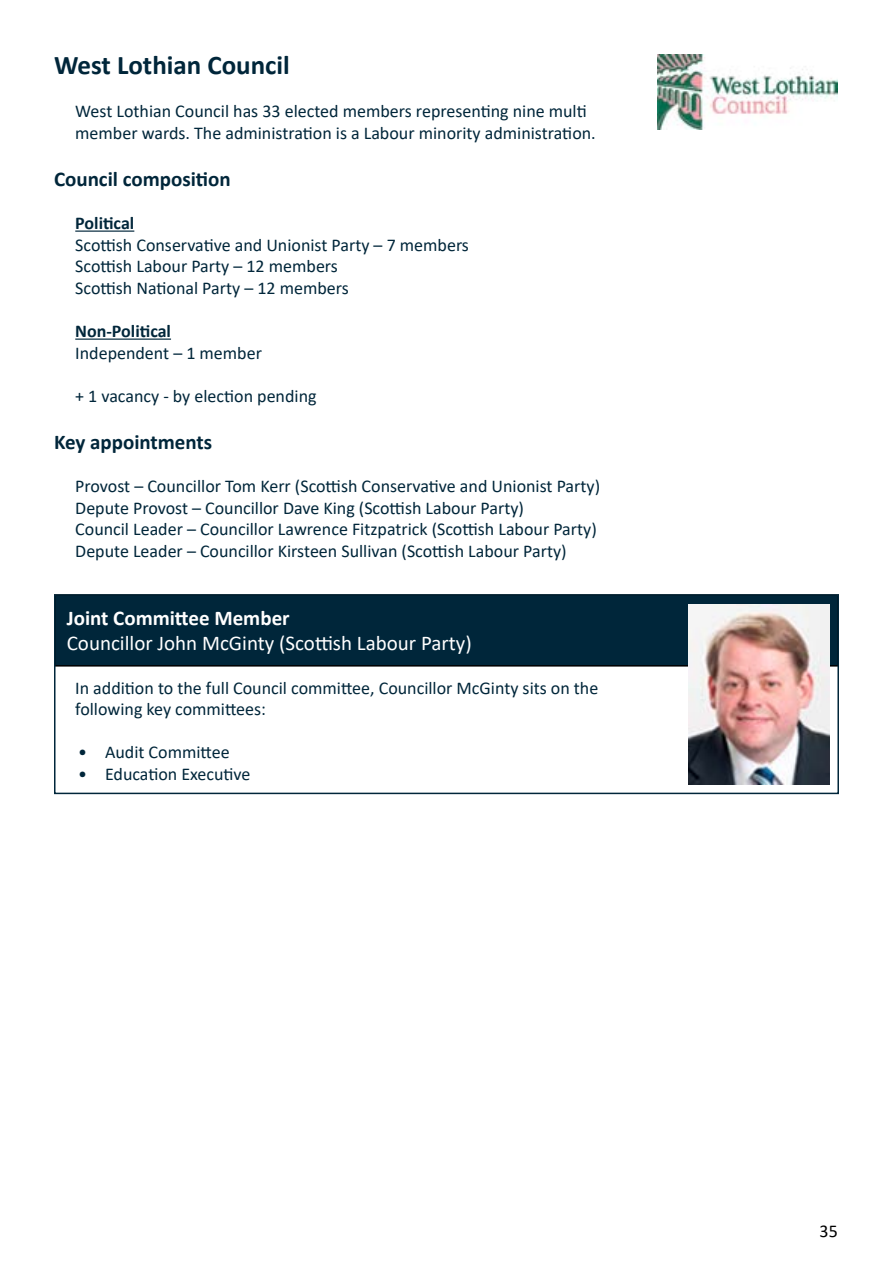
<style>
.page{position:relative;width:893px;height:1263px;background:#fff}
.page>*{position:absolute;margin:0;border:0;box-sizing:border-box;transform-origin:0 0}
.t1{font:700 27px "Calibri";color:#00263a}
.t2{font:21px "Calibri";color:#fff}
.t3{font:700 21px "Calibri";color:#00263a}
.t4{font:700 21px "Calibri";color:#fff}
.t5{font:18px/21.6px "Calibri";color:#00263a}
.t6{font:700 18px "Calibri";color:#00263a}
.t7{font:18px "Calibri";color:#000}
</style>
<div class="page">
<div style="left:55px;top:595px;width:783px;height:71px;background:#00263a"></div>
<div style="left:54px;top:594px;width:785px;height:72px;border:2px solid #000"></div>
<div style="left:54px;top:594px;width:785px;height:200px;border:2px solid #00263a"></div>
<img style="left:688px;top:605px;width:141px;height:180px">
<hr style="left:75px;top:231px;width:59px;height:1px;background:#00263a">
<hr style="left:75px;top:339px;width:96px;height:1px;background:#00263a">
<img style="left:657px;top:54px;width:180px;height:76px">
<h1 class="t1" style="left:54px;top:46px;width:237px">West Lothian Council</h1>
<p class="t5" style="left:75px;top:100px;width:522px">West Lothian Council has 33 elected members representing nine multi member wards. The administration is a Labour minority administration.</p>
<p class="t3" style="left:54px;top:164px;width:178px">Council composition</p>
<p class="t6" style="left:75px;top:210px;width:61px">Political</p>
<p class="t5" style="left:75px;top:233px;width:395px">Scottish Conservative and Unionist Party – 7 members<br>Scottish Labour Party – 12 members<br>Scottish National Party – 12 members</p>
<p class="t6" style="left:75px;top:318px;width:97px">Non-Political</p>
<p class="t5" style="left:75px;top:341px;width:188px">Independent – 1 member</p>
<p class="t5" style="left:75px;top:385px;width:243px">+ 1 vacancy - by election pending</p>
<p class="t3" style="left:54px;top:427px;width:160px">Key appointments</p>
<p class="t5" style="left:75px;top:475px;width:526px">Provost – Councillor Tom Kerr (Scottish Conservative and Unionist Party)<br>Depute Provost – Councillor Dave King (Scottish Labour Party)<br>Council Leader – Councillor Lawrence Fitzpatrick (Scottish Labour Party)<br>Depute Leader – Councillor Kirsteen Sullivan (Scottish Labour Party)</p>
<p class="t4" style="left:67px;top:603px;width:224px">Joint Committee Member</p>
<p class="t2" style="left:67px;top:629px;width:406px">Councillor John McGinty (Scottish Labour Party)</p>
<p class="t5" style="left:75px;top:676px;width:525px">In addition to the full Council committee, Councillor McGinty sits on the following key committees:</p>
<p class="t5" style="left:78px;top:741px;width:153px">• Audit Committee</p>
<p class="t5" style="left:78px;top:763px;width:174px">• Education Executive</p>
<p class="t7" style="left:820px;top:1218px;width:20px">35</p>
</div>
